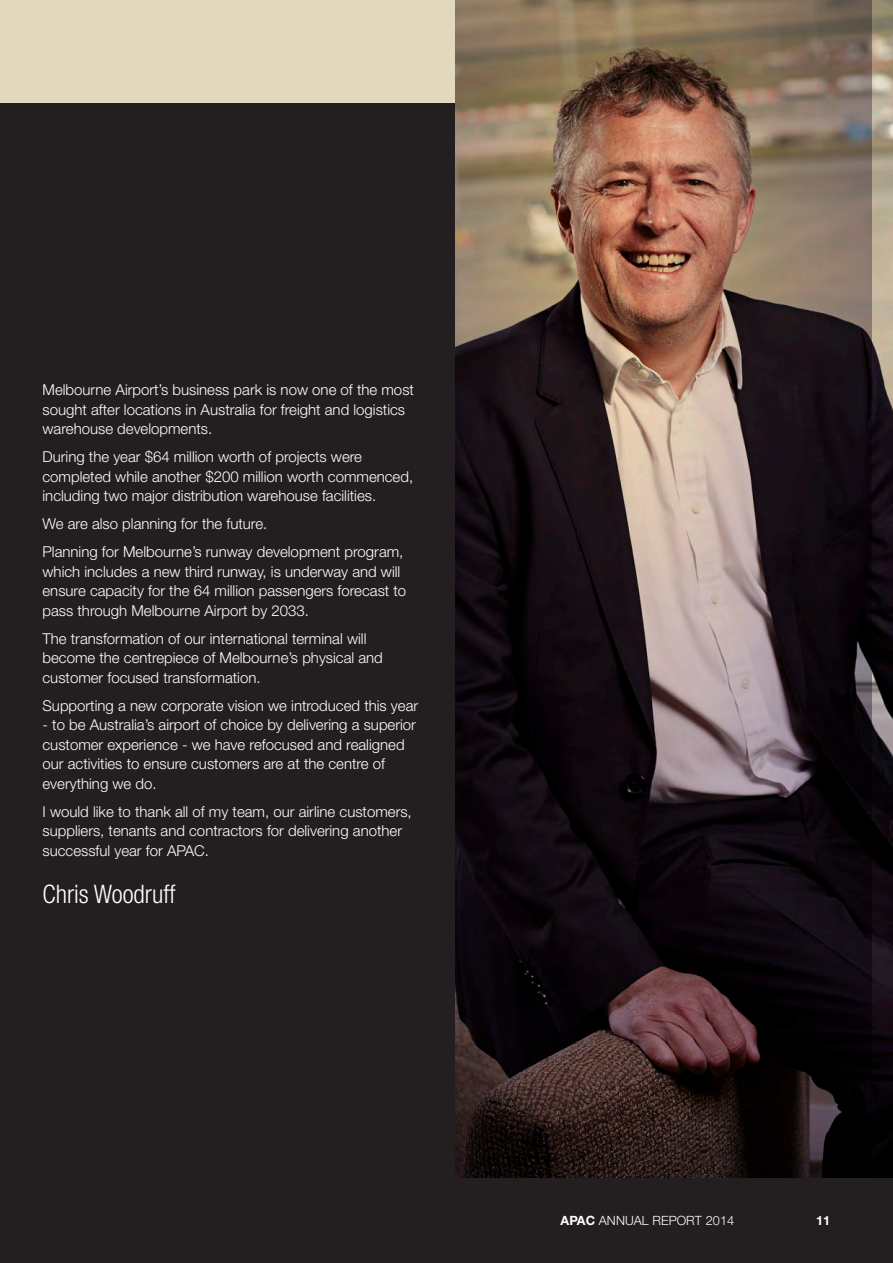
<style>
.page{position:relative;width:893px;height:1263px;background:#231f20}
.page>*{position:absolute;margin:0;border:0;box-sizing:border-box;transform-origin:0 0}
.Name{font:300 condensed 25.5px "Helvetica Neue LT";color:#fff}
.text_white{font:300 15px/19.5px "Helvetica Neue LT";color:#fff}
.text_1{font:300 12.75px "Helvetica Neue LT";letter-spacing:.005em;color:#fff}
.text_1-2{font:700 12.75px "Helvetica Neue LT";color:#fff}
.s1{font-weight:700}
</style>
<div class="page">
<div style="left:0;top:0;width:893px;height:102px;background:#e2d8bd"></div>
<img style="left:872px;top:0;width:21px;height:1178px">
<img style="left:455px;top:0;width:417px;height:1178px">
<p class="text_white" style="left:43px;top:380px;width:373px">Melbourne Airport’s business park is now one of the most sought after locations in Australia for freight and logistics warehouse developments.</p>
<p class="text_white" style="left:43px;top:447px;width:372px">During the year $64 million worth of projects were completed while another $200 million worth commenced, including two major distribution warehouse facilities.</p>
<p class="text_white" style="left:43px;top:514px;width:226px">We are also planning for the future.</p>
<p class="text_white" style="left:43px;top:542px;width:365px">Planning for Melbourne’s runway development program, which includes a new third runway, is underway and will ensure capacity for the 64 million passengers forecast to pass through Melbourne Airport by 2033.</p>
<p class="text_white" style="left:43px;top:628px;width:342px">The transformation of our international terminal will become the centrepiece of Melbourne’s physical and customer focused transformation.</p>
<p class="text_white" style="left:43px;top:695px;width:377px">Supporting a new corporate vision we introduced this year</p>
<p class="text_white" style="left:43px;top:715px;width:375px">- to be Australia’s airport of choice by delivering a superior customer experience - we have refocused and realigned our activities to ensure customers are at the centre of everything we do.</p>
<p class="text_white" style="left:43px;top:801px;width:371px">I would like to thank all of my team, our airline customers, suppliers, tenants and contractors for delivering another successful year for APAC.</p>
<p class="Name" style="left:43px;top:879px;width:135px">Chris Woodruff</p>
<p class="text_1" style="left:560px;top:1212px;width:175px"><span class="s1">APAC</span> ANNUAL REPORT 2014</p>
<p class="text_1-2" style="left:816px;top:1212px;width:16px">11</p>
</div>
